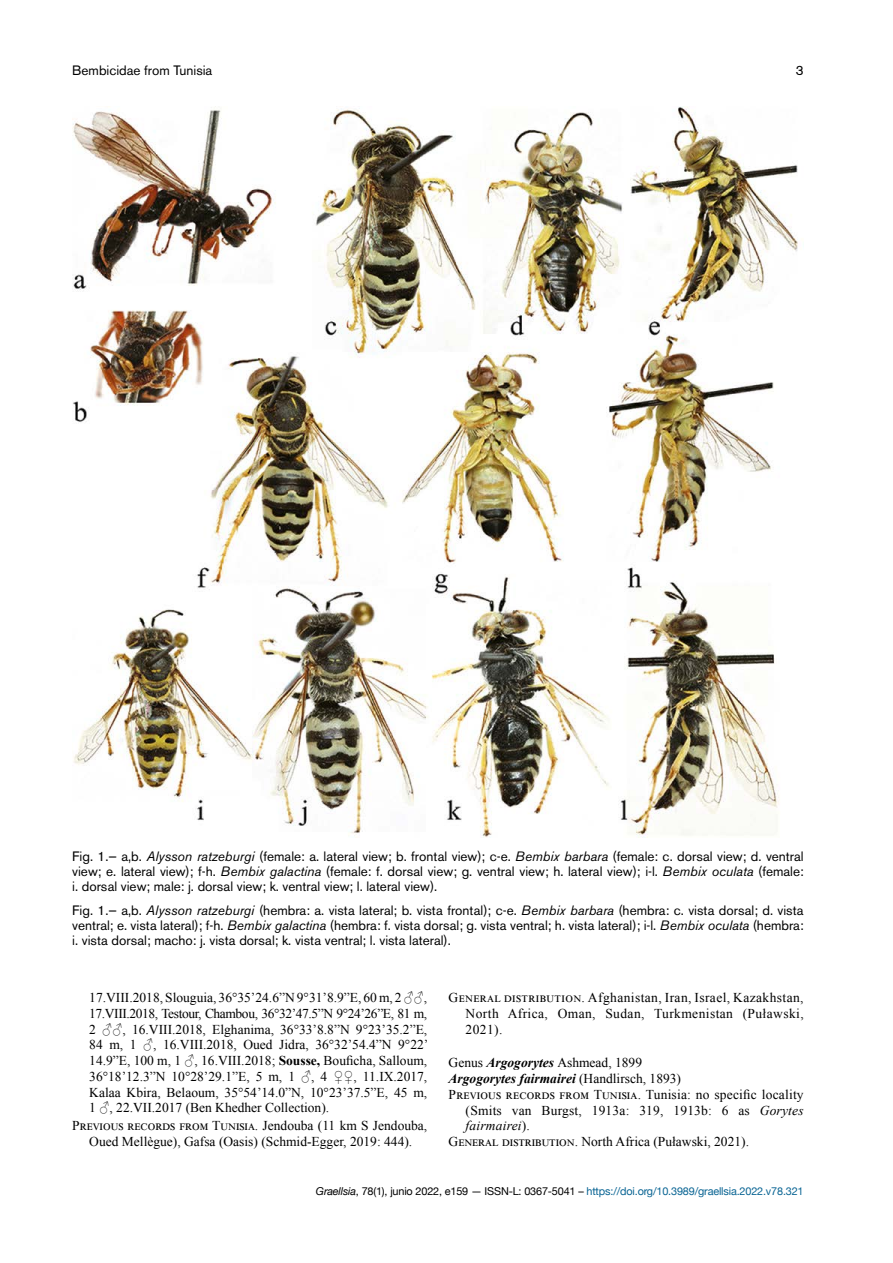
<style>
.page{position:relative;width:893px;height:1263px;background:#fff}
.page>*{position:absolute;margin:0;border:0;box-sizing:border-box;transform-origin:0 0}
.TEXTO_GRAL_EN{font:13.5px/15.8px "Times New Roman";color:#000;text-align:justify}
.PIE_FIGURA_TABLA{font:13.5px/15px "Akzidenz Grotesk BE";color:#000;text-align:justify}
.TEXTO_GRAL_EN-2{font:italic 700 13.5px "Times New Roman";color:#000}
.t1{font:10.8px "Helvetica Neue";letter-spacing:-.015em;color:#096493}
.s1{font-style:italic}
.s2{font-weight:700}
.s3{font-weight:700;font-style:italic}
.s4{font-weight:400;font-style:normal}
.s5{font-style:italic;color:#000}
.s6{color:#000}
</style>
<div class="page">
<img style="left:72px;top:106px;width:726px;height:732px">
<p class="PIE_FIGURA_TABLA" style="left:72px;top:62px;width:142px">Bembicidae from Tunisia</p>
<p class="PIE_FIGURA_TABLA" style="left:796px;top:62px;width:9px">3</p>
<p class="PIE_FIGURA_TABLA" style="left:72px;top:849px;width:733px">Fig. 1.— a,b. <span class="s1">Alysson ratzeburgi</span> (female: a. lateral view; b. frontal view); c-e. <span class="s1">Bembix barbara</span> (female: c. dorsal view; d. ventral view; e. lateral view); f-h. <span class="s1">Bembix galactina</span> (female: f. dorsal view; g. ventral view; h. lateral view); i-l. <span class="s1">Bembix oculata</span> (female: i. dorsal view; male: j. dorsal view; k. ventral view; l. lateral view).</p>
<p class="PIE_FIGURA_TABLA" style="left:72px;top:902px;width:733px">Fig. 1.— a,b. <span class="s1">Alysson ratzeburgi</span> (hembra: a. vista lateral; b. vista frontal); c-e. <span class="s1">Bembix barbara</span> (hembra: c. vista dorsal; d. vista ventral; e. vista lateral); f-h. <span class="s1">Bembix galactina</span> (hembra: f. vista dorsal; g. vista ventral; h. vista lateral); i-l. <span class="s1">Bembix oculata</span> (hembra: i. vista dorsal; macho: j. vista dorsal; k. vista ventral; l. vista lateral).</p>
<p class="TEXTO_GRAL_EN" style="left:89px;top:989px;width:341px">17.VIII.2018, Slouguia, 36°35’24.6”N 9°31’8.9”E, 60 m, 2 ♂♂, 17.VIII.2018, Testour, Chambou, 36°32’47.5”N 9°24’26”E, 81 m, 2 ♂♂, 16.VIII.2018, Elghanima, 36°33’8.8”N 9°23’35.2”E, 84 m, 1 ♂, 16.VIII.2018, Oued Jidra, 36°32’54.4”N 9°22’ 14.9”E, 100 m, 1 ♂, 16.VIII.2018; <span class="s2">Sousse,</span> Bouficha, Salloum, 36°18’12.3”N 10°28’29.1”E, 5 m, 1 ♂, 4 ♀♀, 11.IX.2017, Kalaa Kbira, Belaoum, 35°54’14.0”N, 10°23’37.5”E, 45 m, 1 ♂, 22.VII.2017 (Ben Khedher Collection).</p>
<p class="TEXTO_GRAL_EN" style="left:72px;top:1117px;width:357px;text-align:center">Previous records from Tunisia. Jendouba (11 km S Jendouba,<br>Oued Mellègue), Gafsa (Oasis) (Schmid-Egger, 2019: 444).</p>
<p class="TEXTO_GRAL_EN" style="left:466px;top:989px;width:340px;text-indent:-17px">General distribution. Afghanistan, Iran, Israel, Kazakhstan, North Africa, Oman, Sudan, Turkmenistan (Puławski, 2021).</p>
<p class="TEXTO_GRAL_EN" style="left:449px;top:1054px;width:195px">Genus <span class="s3">Argogorytes</span> Ashmead, 1899</p>
<p class="TEXTO_GRAL_EN-2" style="left:449px;top:1069px;width:234px">Argogorytes fairmairei <span class="s4">(Handlirsch, 1893)</span></p>
<p class="TEXTO_GRAL_EN" style="left:466px;top:1086px;width:340px;text-indent:-17px">Previous records from Tunisia. Tunisia: no specific locality (Smits van Burgst, 1913a: 319, 1913b: 6 as <span class="s1">Gorytes fairmairei</span>).</p>
<p class="TEXTO_GRAL_EN" style="left:449px;top:1133px;width:302px">General distribution. North Africa (Puławski, 2021).</p>
<p class="t1" style="left:316px;top:1183px;width:489px"><span class="s5">Graellsia</span><span class="s6">, 78(1), junio 2022, e159 — ISSN-L: 0367-5041 –</span> https://doi.org/10.3989/graellsia.2022.v78.321</p>
</div>
